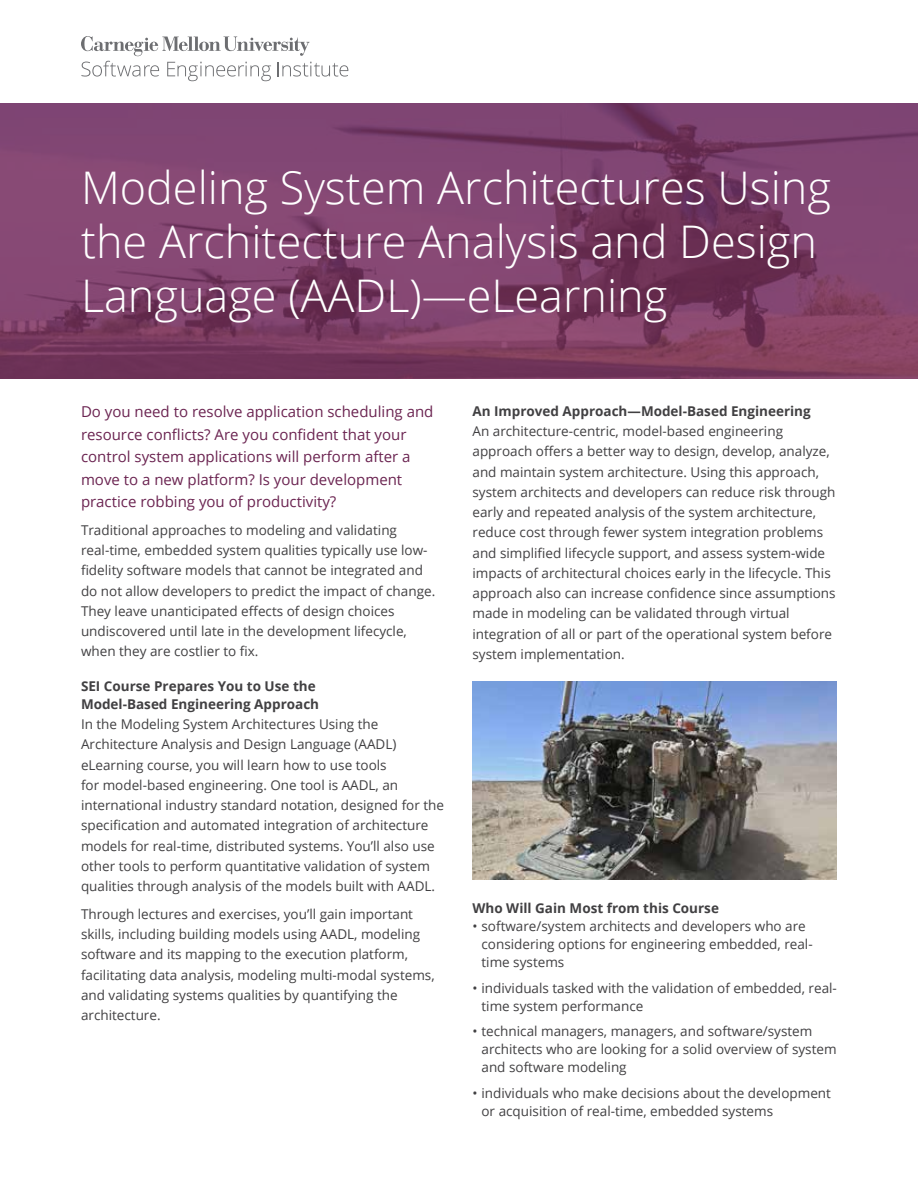
<style>
.page{position:relative;width:918px;height:1188px;background:#fff}
.page>*{position:absolute;margin:0;border:0;box-sizing:border-box;transform-origin:0 0}
.t1{font:300 45px/54px "Open Sans";color:#fff}
.t2{font:15px/22.5px "Open Sans";color:#6b2451}
.t3{font:13.5px/20.2px "Open Sans";color:#414042}
.t4{font:700 13.5px/18px "Open Sans";color:#414042}
</style>
<div class="page">
<svg style="left:81px;top:36px;width:267px;height:45px"></svg>
<svg style="left:0;top:104px;width:918px;height:275px;background:#7c4069"></svg>
<img style="left:473px;top:681px;width:364px;height:199px">
<h1 class="t1" style="left:81px;top:160px;width:752px">Modeling System Architectures Using the Architecture Analysis and Design<br>Language (AADL)—eLearning</h1>
<p class="t2" style="left:81px;top:400px;width:354px">Do you need to resolve application scheduling and resource conflicts? Are you confident that your control system applications will perform after a move to a new platform? Is your development practice robbing you of productivity?</p>
<p class="t3" style="left:81px;top:520px;width:356px">Traditional approaches to modeling and validating real-time, embedded system qualities typically use low&shy;fidelity software models that cannot be integrated and do not allow developers to predict the impact of change.<br>They leave unanticipated effects of design choices undiscovered until late in the development lifecycle, when they are costlier to fix.</p>
<p class="t4" style="left:81px;top:677px;width:240px">SEI Course Prepares You to Use the<br>Model-Based Engineering Approach</p>
<p class="t3" style="left:81px;top:714px;width:365px">In the Modeling System Architectures Using the Architecture Analysis and Design Language (AADL) eLearning course, you will learn how to use tools<br>for model-based engineering. One tool is AADL, an international industry standard notation, designed for the specification and automated integration of architecture models for real-time, distributed systems. You’ll also use other tools to perform quantitative validation of system qualities through analysis of the models built with AADL.</p>
<p class="t3" style="left:81px;top:904px;width:355px">Through lectures and exercises, you’ll gain important skills, including building models using AADL, modeling software and its mapping to the execution platform, facilitating data analysis, modeling multi-modal systems, and validating systems qualities by quantifying the architecture.</p>
<p class="t4" style="left:472px;top:402px;width:340px">An Improved Approach—Model-Based Engineering</p>
<p class="t3" style="left:472px;top:421px;width:365px">An architecture-centric, model-based engineering approach offers a better way to design, develop, analyze, and maintain system architecture. Using this approach, system architects and developers can reduce risk through early and repeated analysis of the system architecture, reduce cost through fewer system integration problems and simplified lifecycle support, and assess system-wide impacts of architectural choices early in the lifecycle. This approach also can increase confidence since assumptions made in modeling can be validated through virtual integration of all or part of the operational system before system implementation.</p>
<p class="t4" style="left:472px;top:899px;width:248px">Who Will Gain Most from this Course</p>
<p class="t3" style="left:482px;top:917px;width:333px;line-height:18px;text-indent:-9px">• software/system architects and developers who are considering options for engineering embedded, real&shy;time systems</p>
<p class="t3" style="left:482px;top:978px;width:357px;line-height:18px;text-indent:-9px">• individuals tasked with the validation of embedded, real&shy;time system performance</p>
<p class="t3" style="left:482px;top:1022px;width:357px;line-height:18px;text-indent:-9px">• technical managers, managers, and software/system architects who are looking for a solid overview of system and software modeling</p>
<p class="t3" style="left:482px;top:1083px;width:351px;line-height:18px;text-indent:-9px">• individuals who make decisions about the development or acquisition of real-time, embedded systems</p>
</div>
